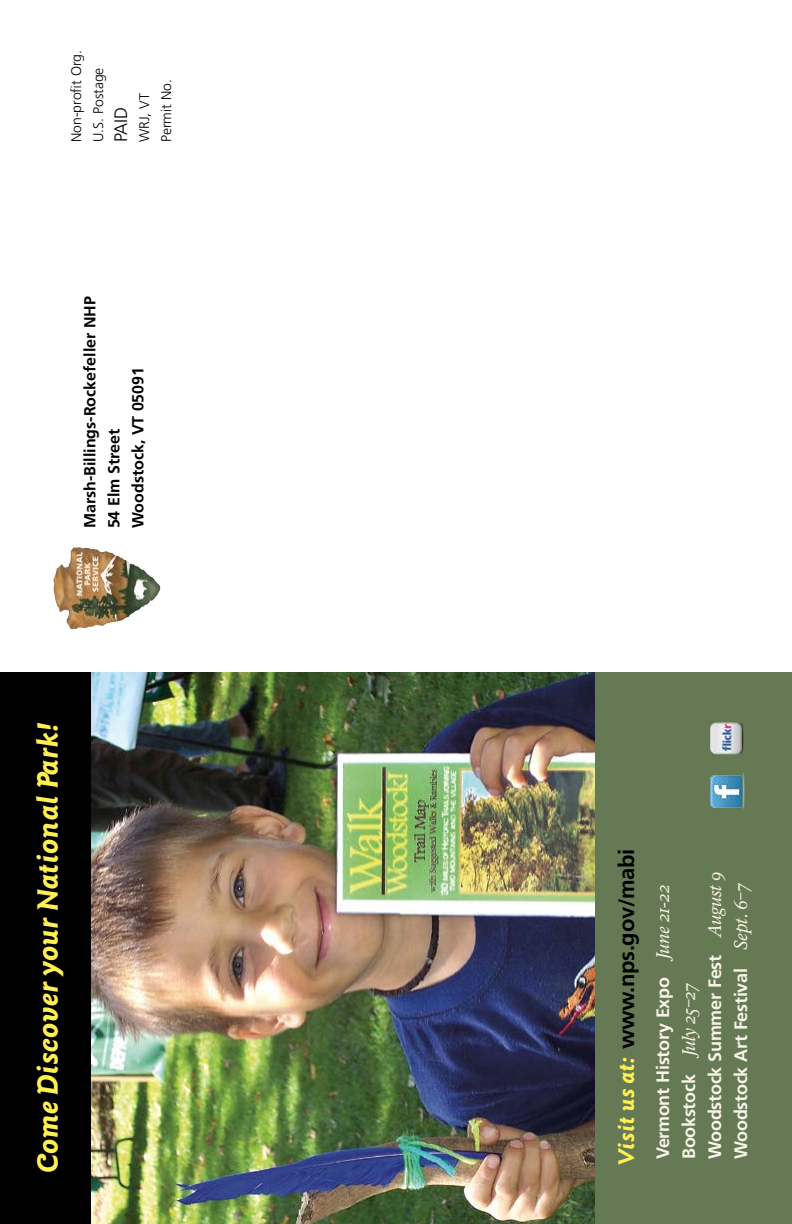
<style>
.page{position:relative;width:792px;height:1224px;background:#fff}
.page>*{position:absolute;margin:0;border:0;box-sizing:border-box;transform-origin:0 0}
.t1{font:italic 700 26px "Goudy Sans";letter-spacing:-.04em;color:#fff052}
.t2{font:700 22px "Frutiger";letter-spacing:-.015em;color:#000}
.t3{font:700 18px/26px "Frutiger";letter-spacing:-.015em;color:#f8f4e7}
.t4{font:300 18px "Frutiger";color:#000}
.t5{font:700 16px/24px "Frutiger";color:#000}
.t6{font:300 14px/22px "Frutiger";color:#000}
.s1{font-family:"Goudy Sans";font-style:italic;font-size:20px;color:#fff052}
.s2{font-family:"NPS Rawlinson";font-weight:400;font-style:italic}
</style>
<div class="page">
<div style="left:0;top:673px;width:792px;height:551px;background:#657954"></div>
<img style="left:53px;top:547px;width:76px;height:82px">
<img style="left:90px;top:673px;width:505px;height:551px">
<div style="left:0;top:673px;width:90px;height:551px;background:#000"></div>
<img style="left:710px;top:773px;width:35px;height:36px">
<img style="left:711px;top:722px;width:33px;height:33px">
<p class="t6" style="left:65px;top:142px;width:94px;rotate:-90deg">Non-profit Org.<br>U.S. Postage</p>
<p class="t4" style="left:111px;top:142px;width:37px;rotate:-90deg">PAID</p>
<p class="t6" style="left:133px;top:142px;width:64px;rotate:-90deg">WRJ, VT<br>Permit No.</p>
<p class="t5" style="left:78px;top:528px;width:234px;rotate:-90deg">Marsh-Billings-Rockefeller NHP<br>54 Elm Street<br>Woodstock, VT 05091</p>
<h1 class="t1" style="left:31px;top:1175px;width:454px;rotate:-90deg">Come Discover your National Park!</h1>
<p class="t2" style="left:614px;top:1168px;width:321px;rotate:-90deg"><span class="s1">Visit us at:</span> www.nps.gov/mabi</p>
<p class="t3" style="left:650px;top:1159px;width:289px;rotate:-90deg">Vermont History Expo <span class="s2">June 21-22<br></span>Bookstock <span class="s2">July 25–27<br></span>Woodstock Summer Fest <span class="s2">August 9<br></span>Woodstock Art Festival <span class="s2">Sept. 6–7</span></p>
</div>
